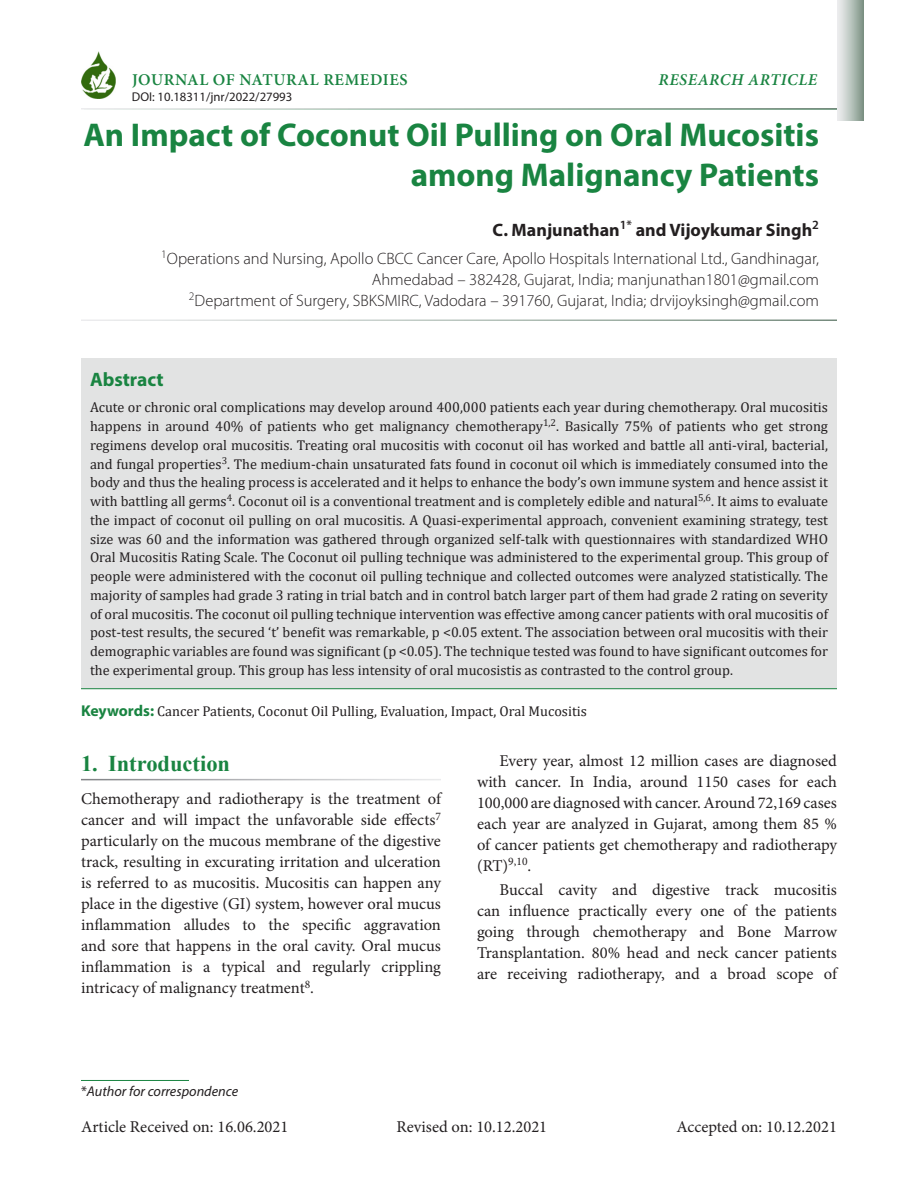
<style>
.page{position:relative;width:918px;height:1188px;background:#fff}
.page>*{position:absolute;margin:0;border:0;box-sizing:border-box;transform-origin:0 0}
.Chapter_Name{font:700 33px/40.5px "Myriad Pro";color:#198441;text-align:right}
.A-level{font:700 22.5px "Times New Roman";color:#198441}
.Abs_Head{font:700 19.5px "Myriad Pro";color:#198441}
.Author_Name{font:700 18px "Myriad Pro";color:#231f20}
.Body_Text_1st_para{font:16.5px/21px "Minion Pro";color:#231f20;text-align:justify}
.Body_Text{font:16.5px/21px "Minion Pro";color:#231f20;text-align:justify}
.Affiliation{font:300 16.5px/21px "Myriad Pro";color:#231f20;text-align:right}
.Jrnl_Name{font:600 16.5px "Minion Pro";letter-spacing:.035em;color:#198441}
.Jrnl_Name-2{font:italic 600 16.5px "Minion Pro";letter-spacing:.035em;color:#198441}
.Abs_Text1{font:14.25px/18.8px "Cambria";color:#231f20;text-align:justify}
.Keyword{font:14.25px "Cambria";color:#231f20}
.Footnote{font:italic 14.25px "Myriad Pro";color:#231f20}
.t1{font:12.75px "Myriad Pro";color:#231f20}
.s1{font-family:"Myriad Pro";font-weight:700;font-size:15.75px;color:#198441}
.s2{font-style:normal}
</style>
<div class="page">
<hr style="left:81px;top:1080px;width:108px;height:1px;background:#198441">
<svg style="left:837px;top:0;width:27px;height:121px;background:#b8c3bd"></svg>
<img style="left:81px;top:52px;width:35px;height:46px">
<div style="left:81px;top:358px;width:756px;height:330px;background:#e2e3e3"></div>
<hr style="left:81px;top:688px;width:756px;height:1px;background:#198441">
<p class="Jrnl_Name" style="left:132px;top:68px;width:277px">JOURNAL OF NATURAL REMEDIES</p>
<p class="t1" style="left:132px;top:89px;width:162px">DOI: 10.18311/jnr/2022/27993</p>
<p class="Jrnl_Name-2" style="left:659px;top:68px;width:160px">RESEARCH ARTICLE</p>
<p class="Chapter_Name" style="left:83px;top:113px;width:737px">An Impact of Coconut Oil Pulling on Oral Mucositis among Malignancy Patients</p>
<p class="Author_Name" style="left:493px;top:218px;width:328px">C. Manjunathan<sup>1*</sup> and Vijoykumar Singh<sup>2</sup></p>
<p class="Affiliation" style="left:161px;top:248px;width:659px"><sup>1</sup>Operations and Nursing, Apollo CBCC Cancer Care, Apollo Hospitals International Ltd., Gandhinagar,<br>Ahmedabad – 382428, Gujarat, India; manjunathan1801@gmail.com<br><sup>2</sup>Department of Surgery, SBKSMIRC, Vadodara – 391760, Gujarat, India; drvijoyksingh@gmail.com</p>
<p class="Abs_Head" style="left:90px;top:367px;width:75px">Abstract</p>
<p class="Abs_Text1" style="left:90px;top:398px;width:740px">Acute or chronic oral complications may develop around 400,000 patients each year during chemotherapy. Oral mucositis happens in around 40% of patients who get malignancy chemotherapy<sup>1,2</sup>. Basically 75% of patients who get strong regimens develop oral mucositis. Treating oral mucositis with coconut oil has worked and battle all anti-viral, bacterial, and fungal properties<sup>3</sup>. The medium-chain unsaturated fats found in coconut oil which is immediately consumed into the body and thus the healing process is accelerated and it helps to enhance the body’s own immune system and hence assist it with battling all germs<sup>4</sup>. Coconut oil is a conventional treatment and is completely edible and natural<sup>5,6</sup>. It aims to evaluate the impact of coconut oil pulling on oral mucositis. A Quasi-experimental approach, convenient examining strategy, test size was 60 and the information was gathered through organized self-talk with questionnaires with standardized WHO Oral Mucositis Rating Scale. The Coconut oil pulling technique was administered to the experimental group. This group of people were administered with the coconut oil pulling technique and collected outcomes were analyzed statistically. The majority of samples had grade 3 rating in trial batch and in control batch larger part of them had grade 2 rating on severity of oral mucositis. The coconut oil pulling technique intervention was effective among cancer patients with oral mucositis of post-test results, the secured ‘t’ benefit was remarkable, p &lt;0.05 extent. The association between oral mucositis with their demographic variables are found was significant (p &lt;0.05). The technique tested was found to have significant outcomes for the experimental group. This group has less intensity of oral mucosistis as contrasted to the control group.</p>
<p class="Keyword" style="left:81px;top:702px;width:507px"><span class="s1">Keywords:</span> Cancer Patients, Coconut Oil Pulling, Evaluation, Impact, Oral Mucositis</p>
<p class="A-level" style="left:81px;top:748px;width:151px">1. Introduction</p>
<p class="Body_Text_1st_para" style="left:81px;top:789px;width:362px">Chemotherapy and radiotherapy is the treatment of cancer and will impact the unfavorable side effects<sup>7 </sup>particularly on the mucous membrane of the digestive track, resulting in excurating irritation and ulceration is referred to as mucositis. Mucositis can happen any place in the digestive (GI) system, however oral mucus inflammation alludes to the specific aggravation and sore that happens in the oral cavity. Oral mucus inflammation is a typical and regularly crippling intricacy of malignancy treatment<sup>8</sup>.</p>
<p class="Body_Text" style="left:477px;top:750px;width:362px;text-indent:22px">Every year, almost 12 million cases are diagnosed with cancer. In India, around 1150 cases for each 100,000 are diagnosed with cancer. Around 72,169 cases each year are analyzed in Gujarat, among them 85 % of cancer patients get chemotherapy and radiotherapy (RT)<sup>9,10</sup>.</p>
<p class="Body_Text" style="left:477px;top:879px;width:362px;text-indent:22px">Buccal cavity and digestive track mucositis can influence practically every one of the patients going through chemotherapy and Bone Marrow Transplantation. 80% head and neck cancer patients are receiving radiotherapy, and a broad scope of</p>
<p class="Footnote" style="left:81px;top:1082px;width:159px"><span class="s2">*</span>Author for correspondence</p>
<p class="Body_Text_1st_para" style="left:81px;top:1116px;width:209px">Article Received on: 16.06.2021</p>
<p class="Body_Text_1st_para" style="left:396px;top:1116px;width:152px">Revised on: 10.12.2021</p>
<p class="Body_Text_1st_para" style="left:676px;top:1116px;width:162px">Accepted on: 10.12.2021</p>
</div>
